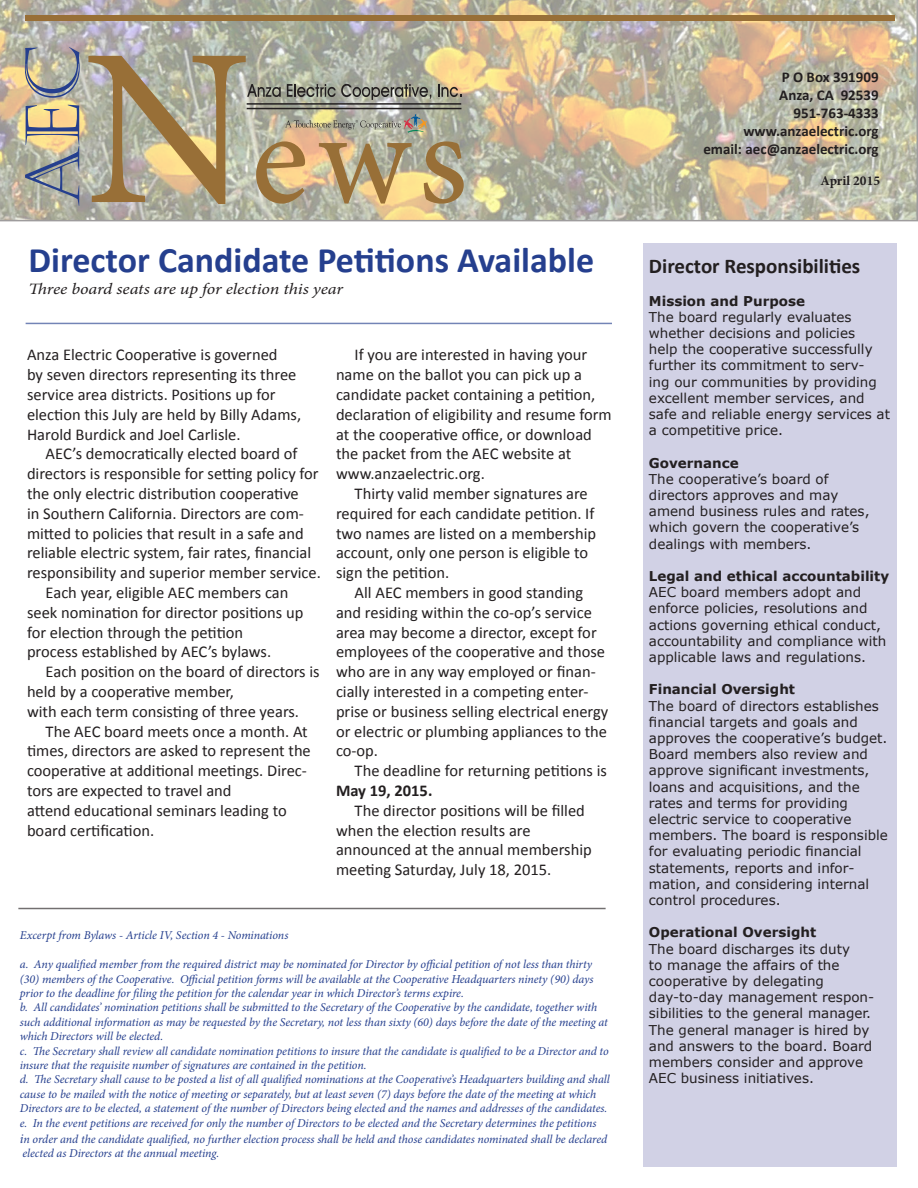
<style>
.page{position:relative;width:918px;height:1188px;background:#fff}
.page>*{position:absolute;margin:0;border:0;box-sizing:border-box;transform-origin:0 0}
.t1{font:135px "Minion Pro";color:#986f37}
.t2{font:75px "Castellar";color:#253f8e}
.t3{font:700 36px "Calibri";color:#253f8e}
.t4{font:700 21px "Calibri";color:#231f20}
.t5{font:16.5px/19.8px "Calibri";color:#231f20}
.t6{font:italic 15.9px "Minion Pro";letter-spacing:-.01em;color:#231f20;scale:1.14 1}
.t7{font:700 15px "Calibri";color:#231f20}
.t8{font:13.5px/16.2px "Verdana";color:#231f20}
.t9{font:700 13.5px "Verdana";color:#231f20}
.t10{font:700 13.5px "Minion Pro";color:#231f20}
.t11{font:italic 12px/14.4px "Minion Pro";letter-spacing:-.01em;color:#253f8e}
.s1{font-size:225px}
.s2{font-weight:700}
.s3{font-size:13.5px}
</style>
<div class="page">
<svg style="left:0;top:0;width:918px;height:221px;background:#c1b8a0"></svg>
<div style="left:26px;top:15px;width:869px;height:6px;background:#986f37"></div>
<svg style="left:247px;top:84px;width:34px;height:13px"></svg>
<svg style="left:287px;top:84px;width:144px;height:16px;background:#898a7f"></svg>
<svg style="left:438px;top:84px;width:24px;height:13px"></svg>
<hr style="left:247px;top:103px;width:214px;height:2px;background:#231f20">
<hr style="left:247px;top:108px;width:214px;height:1px;background:#231f20">
<svg style="left:285px;top:114px;width:142px;height:19px;background:#afaa93"></svg>
<hr style="left:26px;top:323px;width:586px;height:1px;background:#253f8e">
<div style="left:643px;top:244px;width:253px;height:923px;background:#d1d1e5"></div>
<hr style="left:18px;top:908px;width:588px;height:1px;background:#231f20">
<p class="t2" style="left:10px;top:207px;width:163px;rotate:-90deg">AEC</p>
<p class="t1" style="left:84px;top:69px;width:385px"><span class="s1">N</span>ews</p>
<p class="t3" style="left:28px;top:237px;width:567px">Director Candidate Petitions Available</p>
<p class="t6" style="left:28px;top:278px;width:277px">Three board seats are up for election this year</p>
<p class="t5" style="left:27px;top:345px;width:252px">Anza Electric Cooperative is governed</p>
<p class="t5" style="left:27px;top:365px;width:271px">by seven directors representing its three service area districts. Positions up for</p>
<p class="t5" style="left:27px;top:405px;width:276px">election this July are held by Billy Adams,<br>Harold Burdick and Joel Carlisle.</p>
<p class="t5" style="left:27px;top:444px;width:296px;text-indent:19px">AEC’s democratically elected board of directors is responsible for setting policy for the only electric distribution cooperative<br>in Southern California. Directors are com&shy;mitted to policies that result in a safe and reliable electric system, fair rates, financial responsibility and superior member service.</p>
<p class="t5" style="left:46px;top:583px;width:244px">Each year, eligible AEC members can</p>
<p class="t5" style="left:27px;top:603px;width:278px">seek nomination for director positions up for election through the petition</p>
<p class="t5" style="left:27px;top:642px;width:246px">process established by AEC’s bylaws.</p>
<p class="t5" style="left:27px;top:662px;width:294px;text-indent:19px">Each position on the board of directors is held by a cooperative member,</p>
<p class="t5" style="left:27px;top:702px;width:274px">with each term consisting of three years.</p>
<p class="t5" style="left:27px;top:721px;width:285px;text-indent:19px">The AEC board meets once a month. At times, directors are asked to represent the cooperative at additional meetings. Direc&shy;tors are expected to travel and</p>
<p class="t5" style="left:27px;top:801px;width:261px">attend educational seminars leading to board certification.</p>
<p class="t5" style="left:336px;top:345px;width:277px;text-indent:19px">If you are interested in having your name on the ballot you can pick up a candidate packet containing a petition, declaration of eligibility and resume form at the cooperative office, or download the packet from the AEC website at</p>
<p class="t5" style="left:336px;top:464px;width:150px">www.anzaelectric.org.</p>
<p class="t5" style="left:336px;top:484px;width:262px;text-indent:19px">Thirty valid member signatures are required for each candidate petition. If two names are listed on a membership account, only one person is eligible to sign the petition.</p>
<p class="t5" style="left:336px;top:583px;width:274px;text-indent:19px">All AEC members in good standing and residing within the co-op’s service area may become a director, except for employees of the cooperative and those who are in any way employed or finan&shy;cially interested in a competing enter&shy;prise or business selling electrical energy or electric or plumbing appliances to the co-op.</p>
<p class="t5" style="left:336px;top:761px;width:272px;text-indent:19px">The deadline for returning petitions is<br><span class="s2">May 19, 2015.</span></p>
<p class="t5" style="left:355px;top:801px;width:232px">The director positions will be filled</p>
<p class="t5" style="left:336px;top:820px;width:196px">when the election results are</p>
<p class="t5" style="left:336px;top:840px;width:257px">announced at the annual membership meeting Saturday, July 18, 2015.</p>
<p class="t11" style="left:20px;top:928px;width:270px">Excerpt from Bylaws - Article IV, Section 4 - Nominations</p>
<p class="t11" style="left:20px;top:957px;width:575px;text-align:justify">a. Any qualified member from the required district may be nominated for Director by official petition of not less than thirty (30) members of the Cooperative. Official petition forms will be available at the Cooperative Headquarters ninety (90) days prior to the deadline for filing the petition for the calendar year in which Director’s terms expire.</p>
<p class="t11" style="left:20px;top:1000px;width:590px">b. All candidates’ nomination petitions shall be submitted to the Secretary of the Cooperative by the candidate, together with such additional information as may be requested by the Secretary, not less than sixty (60) days before the date of the meeting at which Directors will be elected.</p>
<p class="t11" style="left:20px;top:1043px;width:591px">c. The Secretary shall review all candidate nomination petitions to insure that the candidate is qualified to be a Director and to insure that the requisite number of signatures are contained in the petition.</p>
<p class="t11" style="left:20px;top:1072px;width:591px">d. The Secretary shall cause to be posted a list of all qualified nominations at the Cooperative’s Headquarters building and shall cause to be mailed with the notice of meeting or separately, but at least seven (7) days before the date of the meeting at which<br>Directors are to be elected, a statement of the number of Directors being elected and the names and addresses of the candidates.</p>
<p class="t11" style="left:20px;top:1115px;width:578px">e. In the event petitions are received for only the number of Directors to be elected and the Secretary determines the petitions</p>
<p class="t11" style="left:20px;top:1132px;width:589px"><span class="s3">i</span>n order and the candidate qualified, no further election process shall be held and those candidates nominated shall be declared</p>
<p class="t11" style="left:23px;top:1146px;width:198px">elected as Directors at the annual meeting.</p>
<p class="t7" style="left:782px;top:68px;width:98px">P O Box 391909</p>
<p class="t7" style="left:779px;top:86px;width:101px">Anza, CA 92539</p>
<p class="t7" style="left:794px;top:104px;width:87px">951-763-4333</p>
<p class="t7" style="left:743px;top:122px;width:137px">www.anzaelectric.org</p>
<p class="t7" style="left:703px;top:140px;width:177px">email: aec@anzaelectric.org</p>
<p class="t10" style="left:821px;top:171px;width:61px">April 2015</p>
<p class="t4" style="left:649px;top:253px;width:213px">Director Responsibilities</p>
<p class="t9" style="left:649px;top:291px;width:158px">Mission and Purpose</p>
<p class="t8" style="left:649px;top:309px;width:204px">The board regularly evaluates</p>
<p class="t8" style="left:649px;top:325px;width:243px">whether decisions and policies<br>help the cooperative successfully further its commitment to serv-<br>ing our communities by providing excellent member services, and safe and reliable energy services at a competitive price.</p>
<p class="t9" style="left:649px;top:453px;width:91px">Governance</p>
<p class="t8" style="left:649px;top:471px;width:181px">The cooperative’s board of</p>
<p class="t8" style="left:649px;top:487px;width:191px">directors approves and may</p>
<p class="t8" style="left:649px;top:503px;width:222px">amend business rules and rates, which govern the cooperative’s dealings with members.</p>
<p class="t9" style="left:649px;top:566px;width:242px">Legal and ethical accountability</p>
<p class="t8" style="left:649px;top:584px;width:214px">AEC board members adopt and</p>
<p class="t8" style="left:649px;top:600px;width:220px">enforce policies, resolutions and</p>
<p class="t8" style="left:649px;top:616px;width:239px">actions governing ethical conduct, accountability and compliance with applicable laws and regulations.</p>
<p class="t9" style="left:649px;top:680px;width:148px">Financial Oversight</p>
<p class="t8" style="left:649px;top:697px;width:231px">The board of directors establishes financial targets and goals and</p>
<p class="t8" style="left:649px;top:730px;width:240px">approves the cooperative’s budget.<br>Board members also review and</p>
<p class="t8" style="left:649px;top:762px;width:222px">approve significant investments, loans and acquisitions, and the rates and terms for providing</p>
<p class="t8" style="left:649px;top:811px;width:240px">electric service to cooperative members. The board is responsible for evaluating periodic financial statements, reports and infor&shy;mation, and considering internal control procedures.</p>
<p class="t9" style="left:649px;top:923px;width:169px">Operational Oversight</p>
<p class="t8" style="left:649px;top:940px;width:203px">The board discharges its duty</p>
<p class="t8" style="left:649px;top:957px;width:192px">to manage the affairs of the</p>
<p class="t8" style="left:649px;top:973px;width:177px">cooperative by delegating</p>
<p class="t8" style="left:649px;top:989px;width:227px">day-to-day management respon&shy;sibilities to the general manager.<br>The general manager is hired by and answers to the board. Board members consider and approve<br>AEC business initiatives.</p>
</div>
